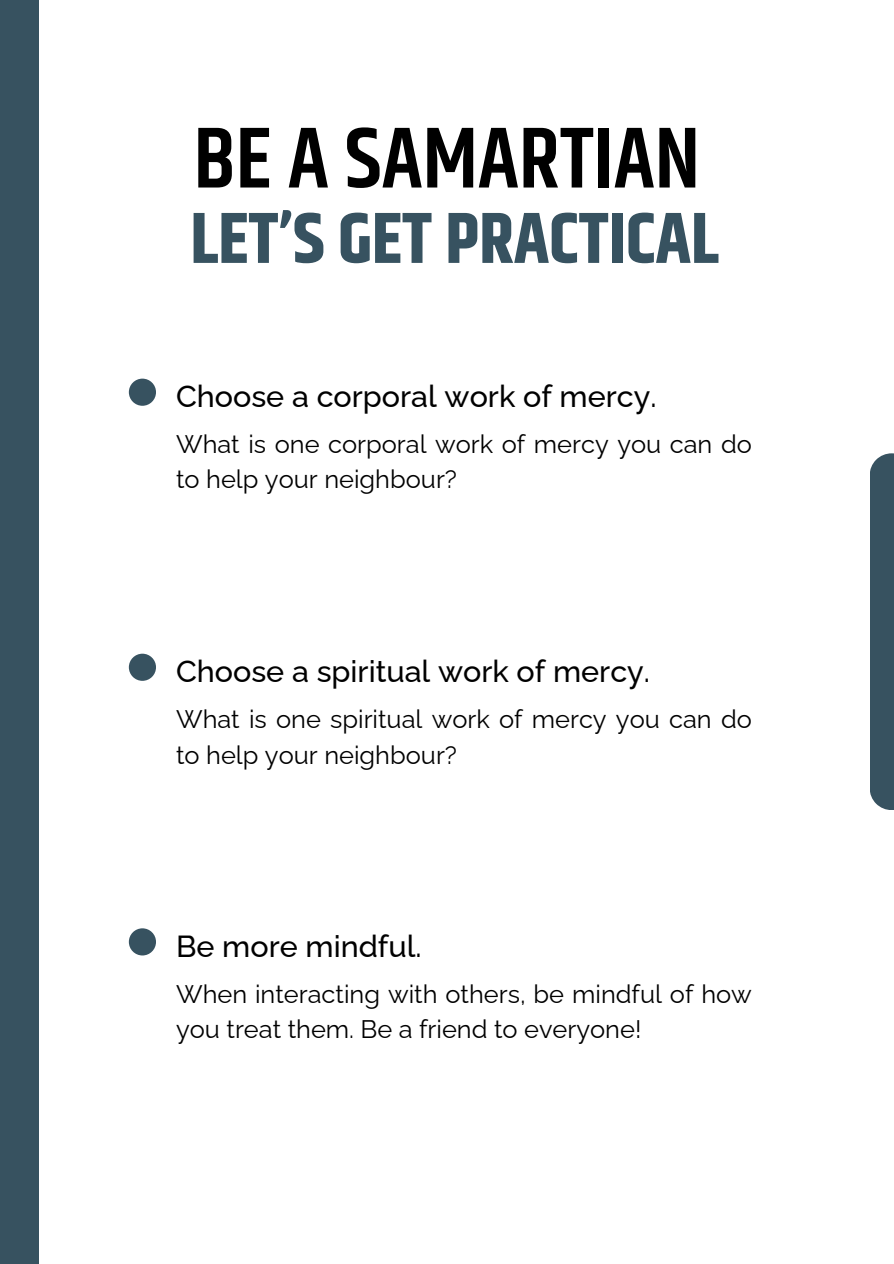
<style>
.page{position:relative;width:894px;height:1264px;background:#fff}
.page>*{position:absolute;margin:0;border:0;box-sizing:border-box;transform-origin:0 0}
.t1{font:600 87px "Khand";color:#000}
.t2{font:700 72px "Khand";color:#375260}
.t3{font:500 30.45px "Raleway";color:#000}
.t4{font:25.35px/35.5px "Raleway";color:#000}
</style>
<div class="page">
<div style="left:129px;top:378px;width:27px;height:28px;background:#375260;border-radius:50%"></div>
<div style="left:129px;top:653px;width:27px;height:28px;background:#375260;border-radius:50%"></div>
<div style="left:129px;top:928px;width:27px;height:27px;background:#375260;border-radius:50%"></div>
<div style="left:0;top:0;width:38px;height:1263px;background:#375260"></div>
<div style="left:869px;top:453px;width:24px;height:357px;background:#375260"></div>
<p class="t1" style="left:193px;top:96px;width:507px">BE A SAMARTIAN</p>
<h2 class="t2" style="left:190px;top:187px;width:530px">LET’S GET PRACTICAL</h2>
<p class="t3" style="left:176px;top:378px;width:482px">Choose a corporal work of mercy.</p>
<p class="t4" style="left:176px;top:426px;width:577px">What is one corporal work of mercy you can do to help your neighbour?</p>
<p class="t3" style="left:176px;top:653px;width:475px">Choose a spiritual work of mercy.</p>
<p class="t4" style="left:176px;top:701px;width:577px">What is one spiritual work of mercy you can do to help your neighbour?</p>
<p class="t3" style="left:176px;top:928px;width:247px">Be more mindful.</p>
<p class="t4" style="left:176px;top:975px;width:577px">When interacting with others, be mindful of how you treat them. Be a friend to everyone!</p>
</div>
